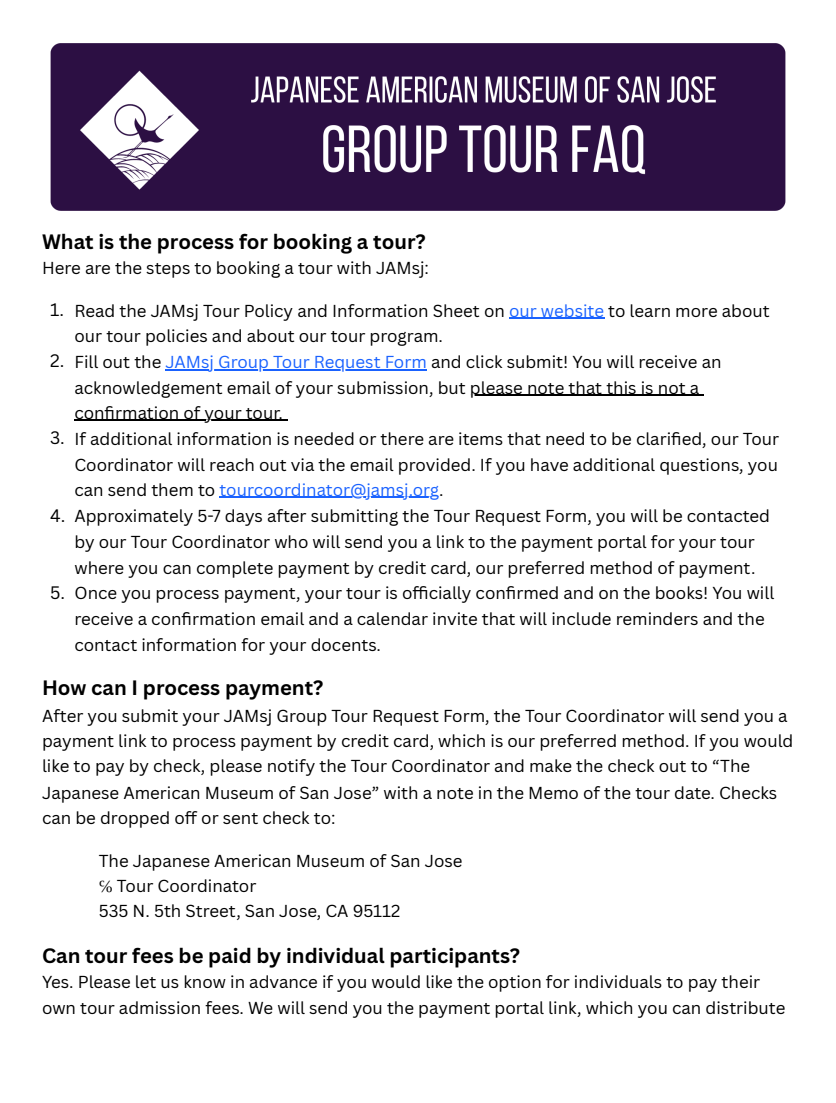
<style>
.page{position:relative;width:836px;height:1103px;background:#fff}
.page>*{position:absolute;margin:0;border:0;box-sizing:border-box;transform-origin:0 0}
.t1{font:700 20.25px "Canva Sans";color:#000}
.t2{font:17.55px "Canva Sans";color:#000}
.t3{font:16.8px/25.3px "Canva Sans";color:#000}
.s1{color:#1a62ff}
.s2{font-family:"Liberation Serif"}
</style>
<div class="page">
<img style="left:50px;top:43px;width:736px;height:168px">
<hr style="left:509px;top:317px;width:95px;height:1px;background:#1a62ff">
<hr style="left:165px;top:369px;width:262px;height:1px;background:#1a62ff">
<hr style="left:470px;top:394px;width:229px;height:1px;background:#000">
<hr style="left:74px;top:420px;width:209px;height:1px;background:#000">
<hr style="left:219px;top:497px;width:220px;height:1px;background:#1a62ff">
<p class="t1" style="left:42px;top:227px;width:385px">What is the process for booking a tour?</p>
<p class="t3" style="left:42px;top:255px;width:388px">Here are the steps to booking a tour with JAMsj:</p>
<p class="t2" style="left:50px;top:297px;width:15px">1.</p>
<p class="t3" style="left:74px;top:297px;width:696px">Read the JAMsj Tour Policy and Information Sheet on <span class="s1">our website</span> to learn more about our tour policies and about our tour program.</p>
<p class="t2" style="left:50px;top:348px;width:16px">2.</p>
<p class="t3" style="left:74px;top:349px;width:648px">Fill out the <span class="s1">JAMsj Group Tour Request Form</span> and click submit! You will receive an acknowledgement email of your submission, but please note that this is not a confi rmation of your tour.</p>
<p class="t2" style="left:50px;top:425px;width:16px">3.</p>
<p class="t3" style="left:74px;top:426px;width:706px;text-align:justify">If additional information is needed or there are items that need to be clarified, our Tour Coordinator will reach out via the email provided. If you have additional questions, you can send them to <span class="s1">tourcoordinator@jamsj.org</span>.</p>
<p class="t2" style="left:50px;top:503px;width:17px">4.</p>
<p class="t3" style="left:74px;top:503px;width:697px;line-height:25.8px">Approximately 5-7 days after submitting the Tour Request Form, you will be contacted by our Tour Coordinator who will send you a link to the payment portal for your tour where you can complete payment by credit card, our preferred method of payment.</p>
<p class="t2" style="left:50px;top:580px;width:16px">5.</p>
<p class="t3" style="left:74px;top:580px;width:701px;line-height:25.8px">Once you process payment, your tour is officially confi rmed and on the books! You will receive a confi rmation email and a calendar invite that will include reminders and the contact information for your docents.</p>
<p class="t1" style="left:42px;top:674px;width:283px">How can I process payment?</p>
<p class="t3" style="left:42px;top:702px;width:753px">After you submit your JAMsj Group Tour Request Form, the Tour Coordinator will send you a payment link to process payment by credit card, which is our preferred method. If you would like to pay by check, please notify the Tour Coordinator and make the check out to “The Japanese American Museum of San Jose” with a note in the Memo of the tour date. Checks can be dropped off or sent check to:</p>
<p class="t3" style="left:99px;top:847px;width:365px">The Japanese American Museum of San Jose <span class="s2">℅</span> Tour Coordinator<br>535 N. 5th Street, San Jose, CA 95112</p>
<p class="t1" style="left:42px;top:941px;width:479px">Can tour fees be paid by individual participants?</p>
<p class="t3" style="left:42px;top:969px;width:745px">Yes. Please let us know in advance if you would like the option for individuals to pay their own tour admission fees. We will send you the payment portal link, which you can distribute</p>
</div>
